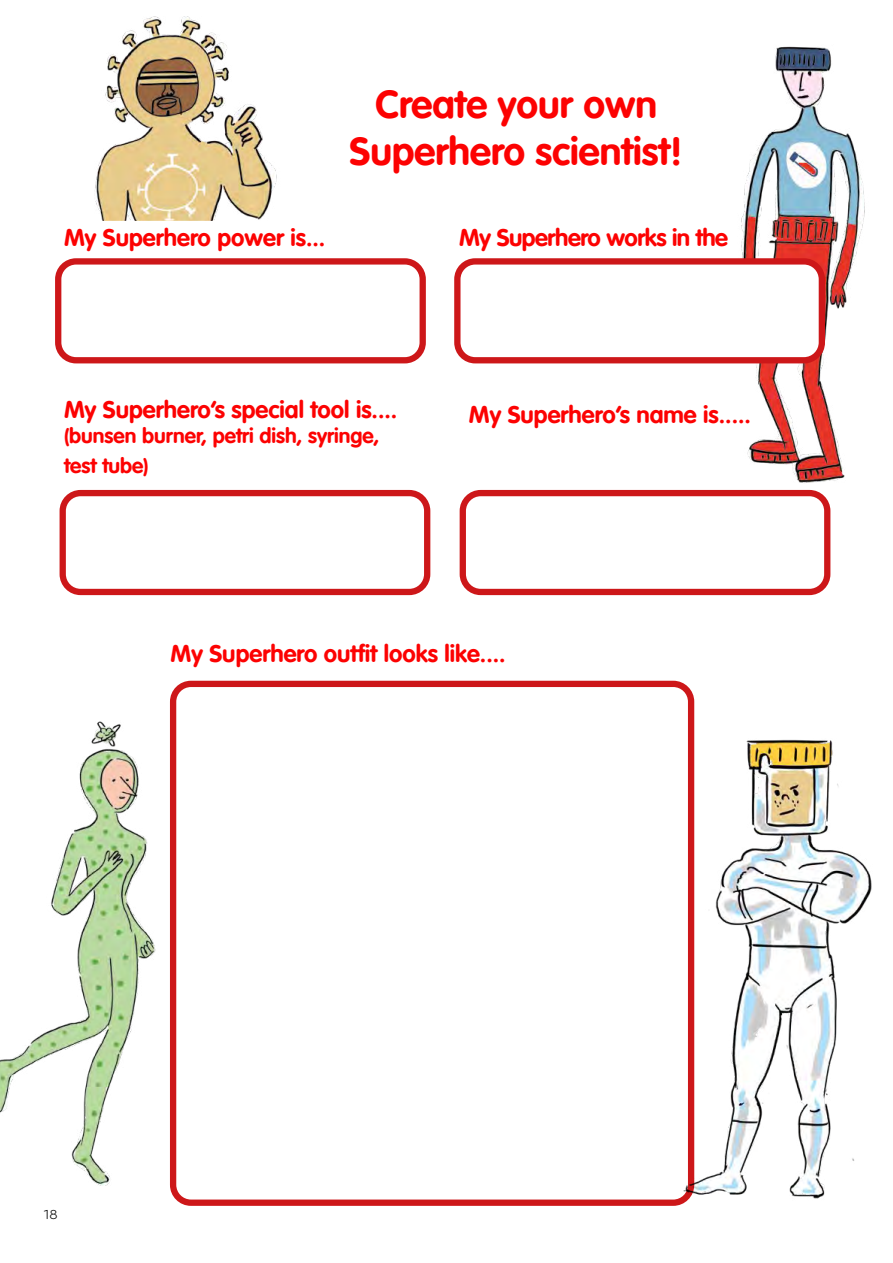
<style>
.page{position:relative;width:893px;height:1263px;background:#fff}
.page>*{position:absolute;margin:0;border:0;box-sizing:border-box;transform-origin:0 0}
.t1{font:700 39px/47.8px "VAG Rounded";color:#fc0202;text-align:center}
.t2{font:700 24px "VAG Rounded";color:#fc0202}
.t3{font:700 24px "VAG Rounded";letter-spacing:-.02em;color:#fc0202}
.t4{font:700 21px/30.3px "VAG Rounded";color:#fc0202}
.t5{font:13.5px "Okido";color:#000}
</style>
<div class="page">
<img style="left:95px;top:16px;width:182px;height:205px">
<img style="left:715px;top:46px;width:150px;height:453px">
<img style="left:0;top:721px;width:156px;height:465px">
<div style="left:170px;top:681px;width:524px;height:525px;border:6px solid #cd1719;border-radius:18px"></div>
<div style="left:463px;top:493px;width:364px;height:99px;background:#fff;border-radius:18px"></div>
<div style="left:460px;top:490px;width:370px;height:105px;border:6px solid #cd1719;border-radius:18px"></div>
<div style="left:60px;top:490px;width:370px;height:105px;border:6px solid #cd1719;border-radius:18px"></div>
<div style="left:55px;top:258px;width:371px;height:105px;border:6px solid #cd1719;border-radius:18px"></div>
<div style="left:457px;top:261px;width:365px;height:99px;background:#fff;border-radius:18px"></div>
<div style="left:454px;top:258px;width:371px;height:105px;border:6px solid #cd1719;border-radius:18px"></div>
<img style="left:684px;top:698px;width:188px;height:506px">
<h1 class="t1" style="left:350px;top:80px;width:335px">Create your own<br>Superhero scientist!</h1>
<p class="t2" style="left:64px;top:223px;width:263px">My Superhero power is...</p>
<p class="t3" style="left:459px;top:223px;width:270px">My Superhero works in the</p>
<p class="t2" style="left:64px;top:395px;width:335px">My Superhero’s special tool is....</p>
<p class="t4" style="left:64px;top:420px;width:317px">(bunsen burner, petri dish, syringe, test tube)</p>
<p class="t2" style="left:469px;top:401px;width:284px">My Superhero’s name is.....</p>
<p class="t2" style="left:171px;top:639px;width:337px">My Superhero outfit looks like....</p>
<p class="t5" style="left:44px;top:1206px;width:16px">18</p>
</div>
